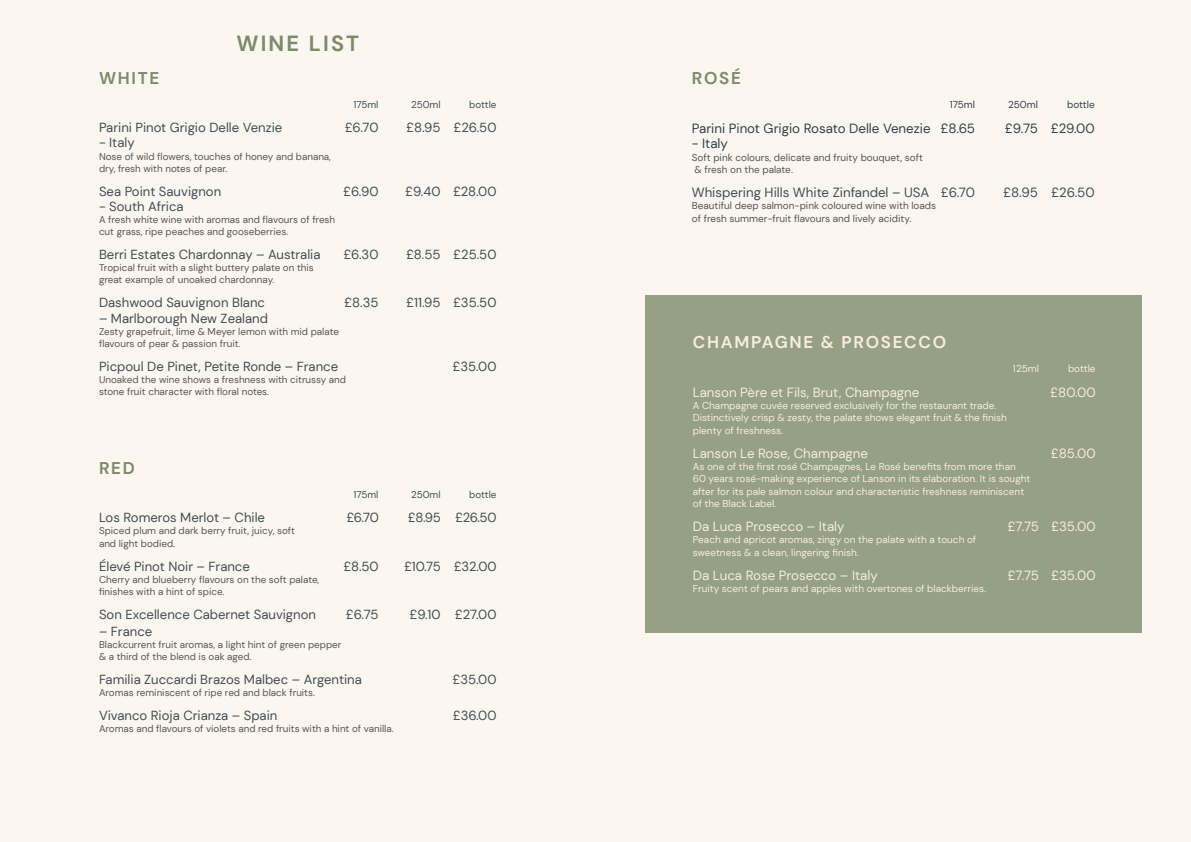
<style>
.page{position:relative;width:1191px;height:842px;background:#fbf6ef}
.page>*{position:absolute;margin:0;border:0;box-sizing:border-box;transform-origin:0 0}
.t1{font:700 21.9px "DM Sans";letter-spacing:.1em;color:#7c8b6a}
.t2{font:700 17px "DM Sans";letter-spacing:.1em;color:#f7ecdf}
.t3{font:700 17px "DM Sans";letter-spacing:.1em;color:#7c8b6a}
.t4{font:13.3px "DM Sans";color:#f7ecdf}
.t5{font:13.3px "DM Sans";color:#2f434a}
.t6{font:13.3px "DM Sans";color:#404f56}
.t7{font:13.1px "DM Sans";color:#404f56}
.t8{font:10px/12.2px "DM Sans";color:#f7ecdf}
.t9{font:10px/12.2px "DM Sans";color:#575756}
.t10{font:10px "DM Sans";color:#2f434a}
.t11{font:9.9px/12px "DM Sans";color:#575756}
.t12{font:9.9px "DM Sans";color:#404f56}
</style>
<div class="page">
<div style="left:645px;top:295px;width:496px;height:337px;background:#96a084"></div>
<h2 class="t3" style="left:99px;top:67px;width:62px">WHITE</h2>
<h1 class="t1" style="left:236px;top:30px;width:124px">WINE LIST</h1>
<p class="t12" style="left:353px;top:98px;width:26px">175ml</p>
<p class="t12" style="left:411px;top:98px;width:31px">250ml</p>
<p class="t12" style="left:469px;top:98px;width:29px">bottle</p>
<h3 class="t7" style="left:99px;top:119px;width:185px">Parini Pinot Grigio Delle Venzie</h3>
<h3 class="t7" style="left:345px;top:119px;width:35px">£6.70</h3>
<h3 class="t7" style="left:406px;top:119px;width:92px">£8.95 £26.50</h3>
<h3 class="t7" style="left:99px;top:135px;width:37px">- Italy</h3>
<p class="t11" style="left:99px;top:150px;width:233px">Nose of wild flowers, touches of honey and banana, dry, fresh with notes of pear.</p>
<h3 class="t7" style="left:99px;top:183px;width:124px">Sea Point Sauvignon</h3>
<h3 class="t7" style="left:343px;top:183px;width:37px">£6.90</h3>
<h3 class="t7" style="left:405px;top:183px;width:93px">£9.40 £28.00</h3>
<h3 class="t7" style="left:99px;top:198px;width:86px">- South Africa</h3>
<p class="t11" style="left:99px;top:214px;width:238px">A fresh white wine with aromas and flavours of fresh cut grass, ripe peaches and gooseberries.</p>
<h3 class="t7" style="left:99px;top:246px;width:223px">Berri Estates Chardonnay – Australia</h3>
<h3 class="t7" style="left:343px;top:246px;width:37px">£6.30</h3>
<h3 class="t7" style="left:406px;top:246px;width:92px">£8.55 £25.50</h3>
<p class="t11" style="left:99px;top:262px;width:216px">Tropical fruit with a slight buttery palate on this great example of unoaked chardonnay.</p>
<h3 class="t7" style="left:99px;top:295px;width:167px">Dashwood Sauvignon Blanc</h3>
<h3 class="t7" style="left:344px;top:295px;width:36px">£8.35</h3>
<h3 class="t7" style="left:406px;top:295px;width:92px">£11.95 £35.50</h3>
<h3 class="t7" style="left:99px;top:310px;width:170px">– Marlborough New Zealand</h3>
<p class="t11" style="left:99px;top:325px;width:241px">Zesty grapefruit, lime &amp; Meyer lemon with mid palate flavours of pear &amp; passion fruit.</p>
<h3 class="t7" style="left:99px;top:358px;width:241px">Picpoul De Pinet, Petite Ronde – France</h3>
<h3 class="t7" style="left:452px;top:358px;width:45px">£35.00</h3>
<p class="t11" style="left:99px;top:373px;width:249px">Unoaked the wine shows a freshness with citrussy and stone fruit character with floral notes.</p>
<h2 class="t3" style="left:99px;top:458px;width:37px">RED</h2>
<p class="t12" style="left:353px;top:489px;width:26px">175ml</p>
<p class="t12" style="left:411px;top:489px;width:31px">250ml</p>
<p class="t12" style="left:469px;top:489px;width:29px">bottle</p>
<h3 class="t7" style="left:99px;top:510px;width:168px">Los Romeros Merlot – Chile</h3>
<h3 class="t7" style="left:346px;top:510px;width:34px">£6.70</h3>
<h3 class="t7" style="left:408px;top:510px;width:90px">£8.95 £26.50</h3>
<p class="t11" style="left:99px;top:525px;width:197px">Spiced plum and dark berry fruit, juicy, soft and light bodied.</p>
<h3 class="t7" style="left:99px;top:558px;width:152px">Élevé Pinot Noir – France</h3>
<h3 class="t7" style="left:343px;top:558px;width:37px">£8.50</h3>
<h3 class="t7" style="left:404px;top:558px;width:94px">£10.75 £32.00</h3>
<p class="t11" style="left:99px;top:573px;width:222px">Cherry and blueberry flavours on the soft palate, finishes with a hint of spice.</p>
<h3 class="t7" style="left:99px;top:606px;width:218px">Son Excellence Cabernet Sauvignon</h3>
<h3 class="t7" style="left:346px;top:606px;width:34px">£6.75</h3>
<h3 class="t7" style="left:409px;top:606px;width:88px">£9.10 £27.00</h3>
<h3 class="t7" style="left:99px;top:623px;width:55px">– France</h3>
<p class="t11" style="left:99px;top:638px;width:244px">Blackcurrent fruit aromas, a light hint of green pepper &amp; a third of the blend is oak aged.</p>
<h3 class="t7" style="left:99px;top:671px;width:264px">Familia Zuccardi Brazos Malbec – Argentina</h3>
<h3 class="t7" style="left:452px;top:671px;width:45px">£35.00</h3>
<p class="t11" style="left:99px;top:686px;width:217px">Aromas reminiscent of ripe red and black fruits.</p>
<h3 class="t7" style="left:99px;top:707px;width:180px">Vivanco Rioja Crianza – Spain</h3>
<h3 class="t7" style="left:453px;top:707px;width:45px">£36.00</h3>
<p class="t11" style="left:99px;top:723px;width:296px">Aromas and flavours of violets and red fruits with a hint of vanilla.</p>
<h2 class="t3" style="left:692px;top:67px;width:51px">ROSÉ</h2>
<p class="t10" style="left:949px;top:99px;width:27px">175ml</p>
<p class="t10" style="left:1008px;top:99px;width:31px">250ml</p>
<p class="t10" style="left:1067px;top:99px;width:29px">bottle</p>
<h3 class="t5" style="left:692px;top:120px;width:285px">Parini Pinot Grigio Rosato Delle Venezie £8.65</h3>
<h3 class="t5" style="left:1005px;top:120px;width:91px">£9.75 £29.00</h3>
<h3 class="t5" style="left:692px;top:135px;width:38px">- Italy</h3>
<p class="t9" style="left:692px;top:151px;width:233px">Soft pink colours, delicate and fruity bouquet, soft &amp; fresh on the palate.</p>
<h3 class="t6" style="left:692px;top:184px;width:285px">Whispering Hills White Zinfandel – USA £6.70</h3>
<h3 class="t6" style="left:1003px;top:184px;width:93px">£8.95 £26.50</h3>
<p class="t9" style="left:692px;top:200px;width:246px">Beautiful deep salmon-pink coloured wine with loads of fresh summer-fruit flavours and lively acidity.</p>
<h2 class="t2" style="left:693px;top:331px;width:255px">CHAMPAGNE &amp; PROSECCO</h2>
<p class="t8" style="left:1013px;top:363px;width:28px">125ml</p>
<p class="t8" style="left:1068px;top:363px;width:29px">bottle</p>
<h3 class="t4" style="left:693px;top:384px;width:228px">Lanson Père et Fils, Brut, Champagne</h3>
<h3 class="t4" style="left:1050px;top:384px;width:47px">£80.00</h3>
<p class="t8" style="left:693px;top:399px;width:316px">A Champagne cuvée reserved exclusively for the restaurant trade.<br>Distinctively crisp &amp; zesty, the palate shows elegant fruit &amp; the finish plenty of freshness.</p>
<h3 class="t4" style="left:693px;top:445px;width:177px">Lanson Le Rose, Champagne</h3>
<h3 class="t4" style="left:1050px;top:445px;width:46px">£85.00</h3>
<p class="t8" style="left:693px;top:460px;width:339px">As one of the first rosé Champagnes, Le Rosé benefits from more than 60 years rosé-making experience of Lanson in its elaboration. It is sought after for its pale salmon colour and characteristic freshness reminiscent of the Black Label.</p>
<h3 class="t4" style="left:693px;top:518px;width:153px">Da Luca Prosecco – Italy</h3>
<h3 class="t4" style="left:1007px;top:518px;width:89px">£7.75 £35.00</h3>
<p class="t8" style="left:693px;top:534px;width:285px">Peach and apricot aromas, zingy on the palate with a touch of sweetness &amp; a clean, lingering finish.</p>
<h3 class="t4" style="left:693px;top:567px;width:187px">Da Luca Rose Prosecco – Italy</h3>
<h3 class="t4" style="left:1007px;top:567px;width:89px">£7.75 £35.00</h3>
<p class="t8" style="left:693px;top:583px;width:295px">Fruity scent of pears and apples with overtones of blackberries.</p>
</div>
